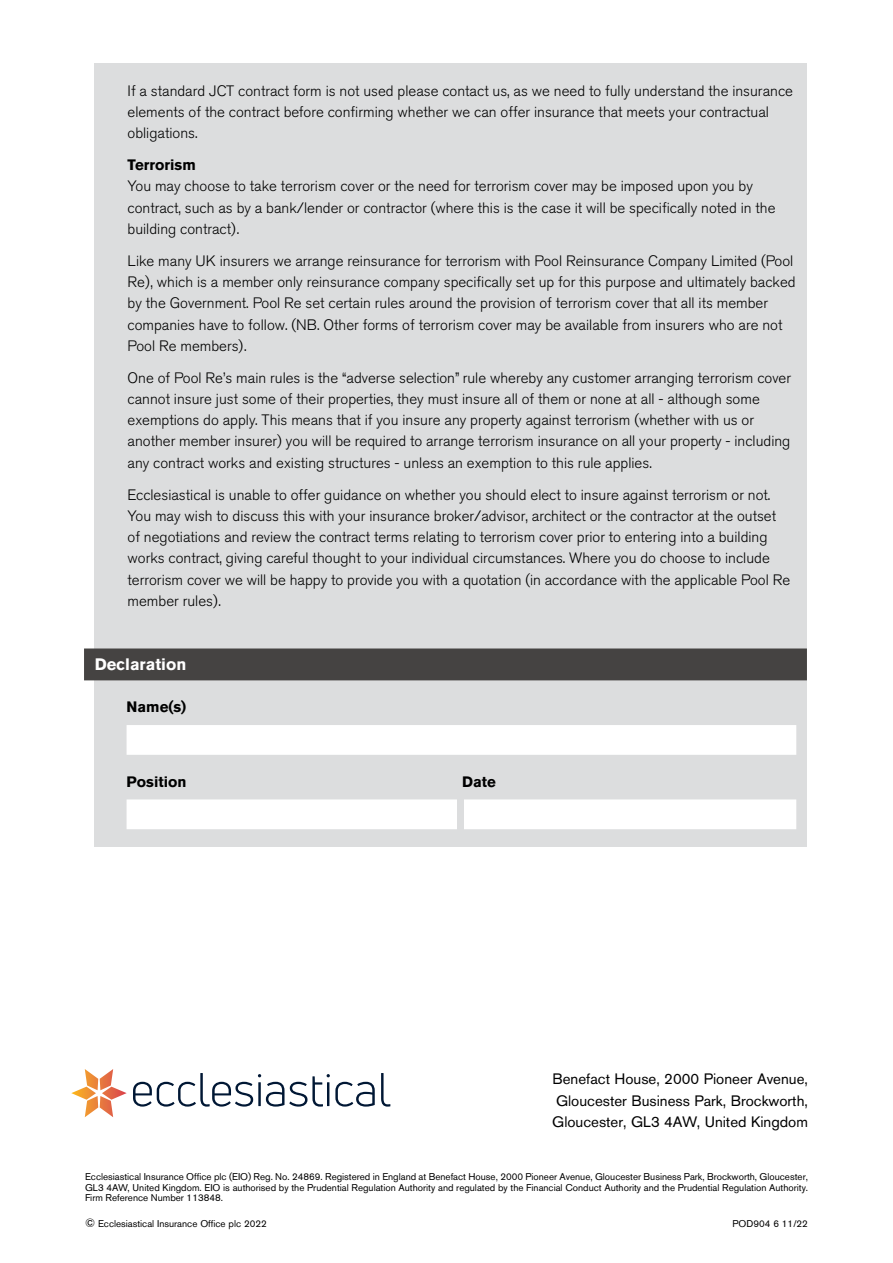
<style>
.page{position:relative;width:893px;height:1263px;background:#fff}
.page>*{position:absolute;margin:0;border:0;box-sizing:border-box;transform-origin:0 0}
.t1{font:700 16.5px "Akzidenz Grotesk BQ";color:#fff}
.t2{font:300 15px/21.3px "Akzidenz Grotesk BQ";color:#000}
.t3{font:15px/21.3px "Akzidenz Grotesk BQ";color:#000;text-align:justify}
.t4{font:700 15px "Akzidenz Grotesk BQ";color:#000}
.t5{font:9.75px/10.6px "Akzidenz Grotesk BQ";color:#000;text-align:justify}
.s1{font-size:12px}
</style>
<div class="page">
<div style="left:95px;top:64px;width:712px;height:783px;background:#dcddde"></div>
<div style="left:84px;top:648px;width:723px;height:32px;background:#454342"></div>
<div style="left:127px;top:725px;width:669px;height:30px;background:#fff"></div>
<div style="left:127px;top:799px;width:669px;height:30px;background:#fff"></div>
<div style="left:457px;top:797px;width:6px;height:34px;background:#dcddde"></div>
<svg style="left:133px;top:1073px;width:257px;height:33px"></svg>
<svg style="left:71px;top:1069px;width:56px;height:48px"></svg>
<p class="t2" style="left:128px;top:80px;width:667px">If a standard JCT contract form is not used please contact us, as we need to fully understand the insurance elements of the contract before confirming whether we can offer insurance that meets your contractual obligations.</p>
<p class="t4" style="left:128px;top:156px;width:70px">Terrorism</p>
<p class="t2" style="left:128px;top:176px;width:649px">You may choose to take terrorism cover or the need for terrorism cover may be imposed upon you by contract, such as by a bank/lender or contractor (where this is the case it will be specifically noted in the building contract).</p>
<p class="t2" style="left:128px;top:250px;width:670px">Like many UK insurers we arrange reinsurance for terrorism with Pool Reinsurance Company Limited (Pool Re), which is a member only reinsurance company specifically set up for this purpose and ultimately backed by the Government. Pool Re set certain rules around the provision of terrorism cover that all its member companies have to follow. (NB. Other forms of terrorism cover may be available from insurers who are not Pool Re members).</p>
<p class="t2" style="left:128px;top:367px;width:665px">One of Pool Re’s main rules is the “adverse selection” rule whereby any customer arranging terrorism cover cannot insure just some of their properties, they must insure all of them or none at all - although some exemptions do apply. This means that if you insure any property against terrorism (whether with us or another member insurer) you will be required to arrange terrorism insurance on all your property - including any contract works and existing structures - unless an exemption to this rule applies.</p>
<p class="t2" style="left:128px;top:484px;width:664px">Ecclesiastical is unable to offer guidance on whether you should elect to insure against terrorism or not.<br>You may wish to discuss this with your insurance broker/advisor, architect or the contractor at the outset of negotiations and review the contract terms relating to terrorism cover prior to entering into a building works contract, giving careful thought to your individual circumstances. Where you do choose to include terrorism cover we will be happy to provide you with a quotation (in accordance with the applicable Pool Re member rules).</p>
<p class="t1" style="left:95px;top:654px;width:93px">Declaration</p>
<p class="t4" style="left:127px;top:698px;width:61px">Name(s)</p>
<p class="t4" style="left:127px;top:773px;width:62px">Position</p>
<p class="t4" style="left:462px;top:773px;width:35px">Date</p>
<p class="t3" style="left:552px;top:1068px;width:257px">Benefact House, 2000 Pioneer Avenue, Gloucester Business Park, Brockworth, Gloucester, GL3 4AW, United Kingdom</p>
<p class="t5" style="left:85px;top:1171px;width:724px">Ecclesiastical Insurance Office plc (EIO) Reg. No. 24869. Registered in England at Benefact House, 2000 Pioneer Avenue, Gloucester Business Park, Brockworth, Gloucester, GL3 4AW, United Kingdom. EIO is authorised by the Prudential Regulation Authority and regulated by the Financial Conduct Authority and the Prudential Regulation Authority.<br>Firm Reference Number 113848.</p>
<p class="t5" style="left:85px;top:1218px;width:183px"><span class="s1">©</span> Ecclesiastical Insurance Office plc 2022</p>
<p class="t5" style="left:732px;top:1218px;width:77px">POD904 6 11/22</p>
</div>
